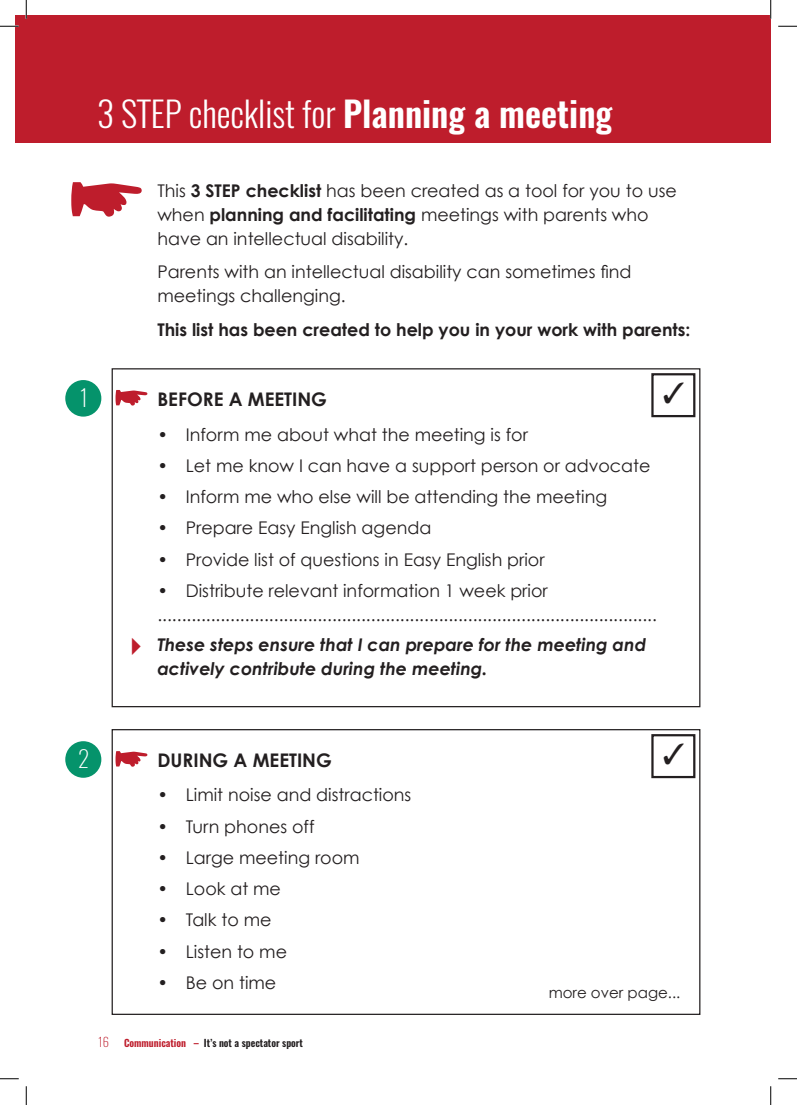
<style>
.page{position:relative;width:797px;height:1105px;background:#fff}
.page>*{position:absolute;margin:0;border:0;box-sizing:border-box;transform-origin:0 0}
.t1{font:300 35px "Oswald";color:#fff}
.t2{font:200 23px "Oswald";color:#fff}
.t3{font:700 18.75px "Century Gothic";color:#231f20}
.t4{font:17.5px/23.8px "Century Gothic";color:#231f20}
.t5{font:italic 700 17.5px/23.8px "Century Gothic";color:#231f20}
.t6{font:700 17.5px "Century Gothic";color:#231f20}
.t7{font:15px "Century Gothic";color:#231f20}
.t8{font:600 10px "Oswald";color:#231f20}
.s1{font-weight:600}
.s2{font-weight:700}
.s3{font-weight:200;font-size:12.5px;color:#be1d2c}
.s4{color:#be1d2c}
</style>
<div class="page">
<div style="left:112px;top:729px;width:588px;height:286px;border:1px solid #231f20"></div>
<svg style="left:71px;top:182px;width:71px;height:35px"></svg>
<div style="left:16px;top:16px;width:754px;height:127px;background:#be1d2c"></div>
<div style="left:65px;top:741px;width:36px;height:37px;background:#05936b;border-radius:50%"></div>
<svg style="left:115px;top:751px;width:32px;height:16px"></svg>
<div style="left:651px;top:734px;width:44px;height:44px;border:2px solid #231f20"></div>
<div style="left:651px;top:373px;width:44px;height:44px;border:2px solid #231f20"></div>
<div style="left:65px;top:380px;width:36px;height:37px;background:#05936b;border-radius:50%"></div>
<svg style="left:115px;top:390px;width:32px;height:16px"></svg>
<svg style="left:0;top:25px;width:19px;height:2px"></svg>
<svg style="left:778px;top:25px;width:19px;height:2px"></svg>
<svg style="left:0;top:1078px;width:19px;height:1px"></svg>
<svg style="left:778px;top:1078px;width:19px;height:1px"></svg>
<svg style="left:25px;top:0;width:2px;height:19px"></svg>
<svg style="left:25px;top:1086px;width:2px;height:19px"></svg>
<svg style="left:770px;top:0;width:1px;height:19px"></svg>
<svg style="left:770px;top:1086px;width:1px;height:19px"></svg>
<h1 class="t1" style="left:97px;top:91px;width:517px">3 STEP checklist for <span class="s1">Planning a meeting</span></h1>
<h2 class="t2" style="left:79px;top:382px;width:11px">1</h2>
<p class="t4" style="left:157px;top:179px;width:521px">This <span class="s2">3 STEP checklist</span> has been created as a tool for you to use when <span class="s2">planning and facilitating</span> meetings with parents who have an intellectual disability.</p>
<p class="t4" style="left:157px;top:260px;width:475px">Parents with an intellectual disability can sometimes find meetings challenging.</p>
<p class="t6" style="left:157px;top:318px;width:534px">This list has been created to help you in your work with parents:</p>
<p class="t3" style="left:157px;top:388px;width:171px">BEFORE A MEETING</p>
<p class="t4" style="left:157px;top:422px;width:372px">• Inform me about what the meeting is for</p>
<p class="t4" style="left:157px;top:453px;width:494px">• Let me know I can have a support person or advocate</p>
<p class="t4" style="left:157px;top:485px;width:451px">• Inform me who else will be attending the meeting</p>
<p class="t4" style="left:157px;top:516px;width:275px">• Prepare Easy English agenda</p>
<p class="t4" style="left:157px;top:547px;width:389px">• Provide list of questions in Easy English prior</p>
<p class="t4" style="left:157px;top:578px;width:501px">• Distribute relevant information 1 week prior .......................................................................................................</p>
<p class="t5" style="left:157px;top:633px;width:490px">These steps ensure that I can prepare for the meeting and actively contribute during the meeting.</p>
<h2 class="t2" style="left:78px;top:743px;width:13px">2</h2>
<p class="t3" style="left:157px;top:748px;width:176px">DURING A MEETING</p>
<p class="t4" style="left:157px;top:783px;width:255px">• Limit noise and distractions</p>
<p class="t4" style="left:157px;top:814px;width:159px">• Turn phones off</p>
<p class="t4" style="left:157px;top:845px;width:204px">• Large meeting room</p>
<p class="t4" style="left:157px;top:877px;width:125px">• Look at me</p>
<p class="t4" style="left:157px;top:908px;width:116px">• Talk to me</p>
<p class="t4" style="left:157px;top:939px;width:131px">• Listen to me</p>
<p class="t4" style="left:157px;top:970px;width:120px">• Be on time</p>
<p class="t8" style="left:98px;top:1036px;width:207px"><span class="s3">16</span> <span class="s4">Communication –</span> It’s not a spectator sport</p>
<p class="t7" style="left:548px;top:983px;width:133px">more over page...</p>
</div>
